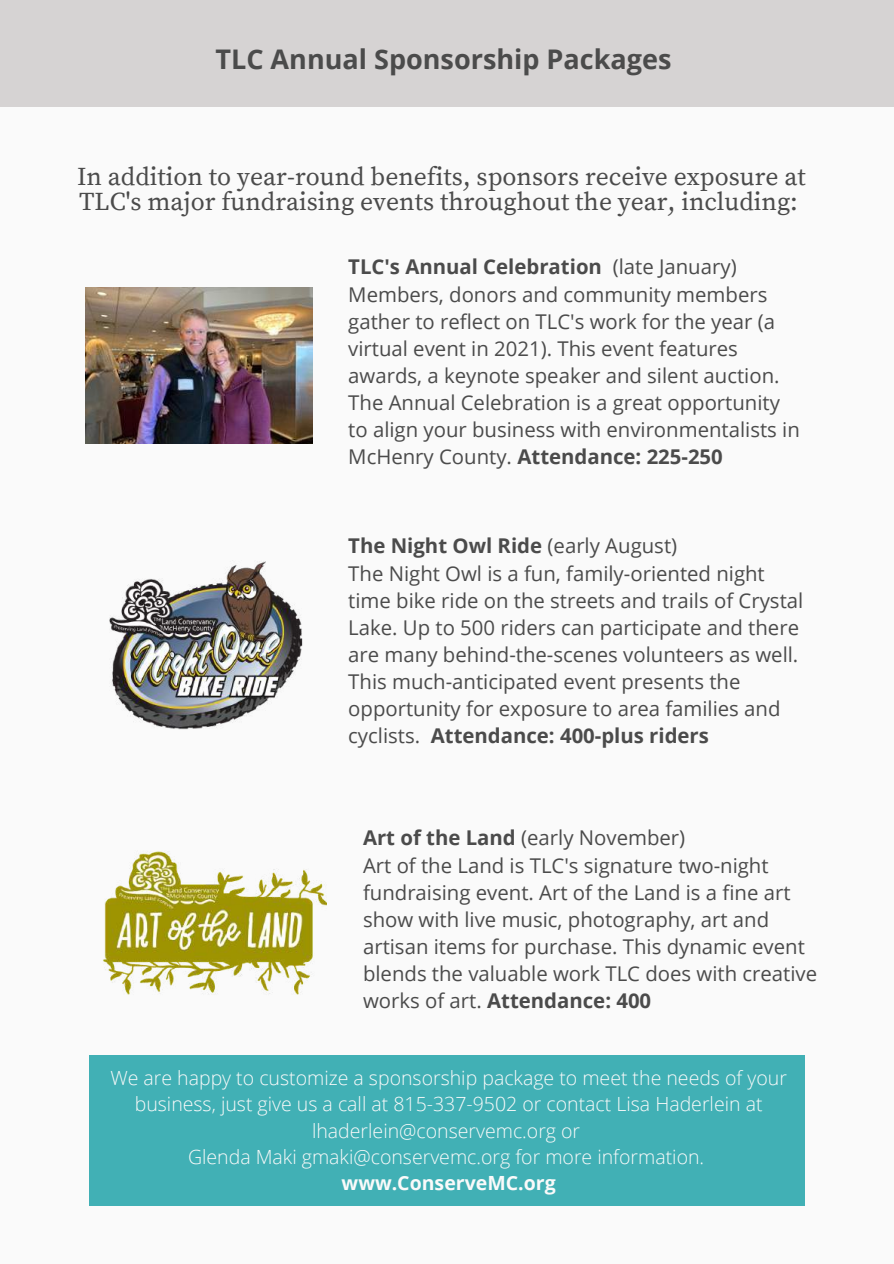
<style>
.page{position:relative;width:894px;height:1264px;background:#fff}
.page>*{position:absolute;margin:0;border:0;box-sizing:border-box;transform-origin:0 0}
.t1{font:700 27px "Open Sans";color:#4b4b4b}
.t2{font:25.5px/24.8px "Source Serif Pro";color:#4b4b4b}
.t3{font:20.4px/27.2px "Open Sans";color:#4b4b4b}
.t4{font:300 19.5px/26.2px "Open Sans";color:#fafafa;text-align:center}
.t5{font:700 19.5px "Open Sans";color:#fafafa}
.s1{font-weight:700}
</style>
<div class="page">
<div style="left:0;top:0;width:893px;height:1263px;background:#fafafa"></div>
<div style="left:0;top:0;width:893px;height:107px;background:#d6d3d3"></div>
<img style="left:85px;top:288px;width:228px;height:155px">
<img style="left:109px;top:561px;width:194px;height:169px">
<img style="left:103px;top:851px;width:223px;height:144px">
<div style="left:89px;top:1054px;width:715px;height:151px;background:#41b0b5"></div>
<h1 class="t1" style="left:215px;top:40px;width:457px">TLC Annual Sponsorship Packages</h1>
<p class="t2" style="left:77px;top:165px;width:730px">In addition to year-round benefits, sponsors receive exposure at<br>TLC's major fundraising events throughout the year, including:</p>
<p class="t3" style="left:348px;top:253px;width:453px"><span class="s1">TLC's Annual Celebration</span> (late January)<br>Members, donors and community members gather to reflect on TLC's work for the year (a virtual event in 2021). This event features awards, a keynote speaker and silent auction.<br>The Annual Celebration is a great opportunity to align your business with environmentalists in McHenry County. <span class="s1">Attendance: 225-250</span></p>
<p class="t3" style="left:348px;top:532px;width:456px"><span class="s1">The Night Owl Ride</span> (early August)<br>The Night Owl is a fun, family-oriented night time bike ride on the streets and trails of Crystal Lake. Up to 500 riders can participate and there are many behind-the-scenes volunteers as well.<br>This much-anticipated event presents the opportunity for exposure to area families and cyclists. <span class="s1">Attendance: 400-plus riders</span></p>
<p class="t3" style="left:363px;top:824px;width:455px"><span class="s1">Art of the Land</span> (early November)<br>Art of the Land is TLC's signature two-night fundraising event. Art of the Land is a fine art show with live music, photography, art and artisan items for purchase. This dynamic event blends the valuable work TLC does with creative works of art. <span class="s1">Attendance: 400</span></p>
<p class="t4" style="left:110px;top:1064px;width:678px">We are happy to customize a sponsorship package to meet the needs of your business, just give us a call at 815-337-9502 or contact Lisa Haderlein at lhaderlein@conservemc.org or<br>Glenda Maki gmaki@conservemc.org for more information.</p>
<p class="t5" style="left:341px;top:1169px;width:215px">www.ConserveMC.org</p>
</div>
